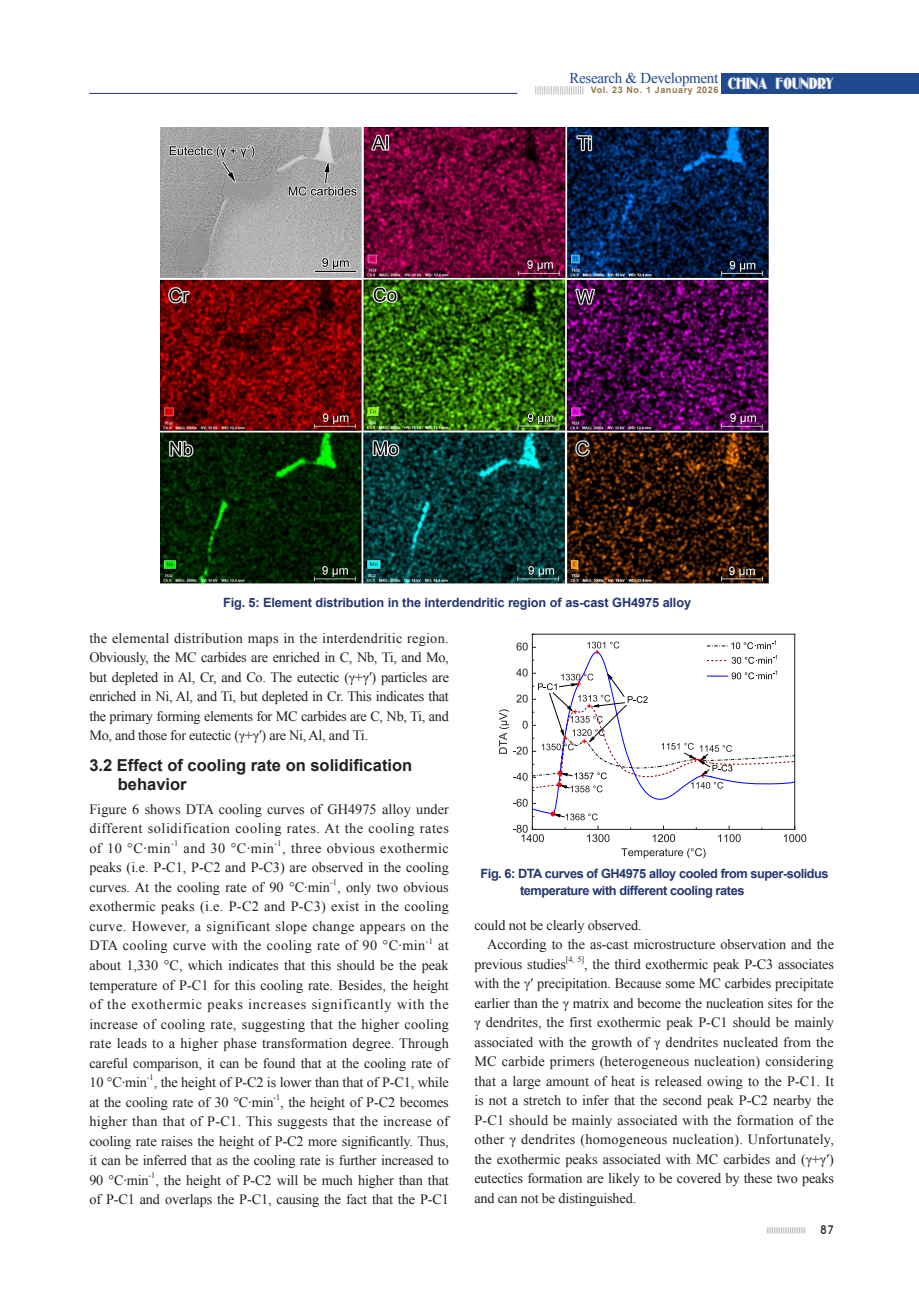
<style>
.page{position:relative;width:919px;height:1289px;background:#fff}
.page>*{position:absolute;margin:0;border:0;box-sizing:border-box;transform-origin:0 0}
.t1{font:700 16.5px/19.5px "Arial";color:#231f20}
.t2{font:15.6px "Oldgate Lane Outline";color:#fff}
.t3{font:15px "Times New Roman";letter-spacing:-.02em;color:#204a8e}
.t4{font:14.25px/19.5px "Times New Roman";letter-spacing:-.01em;color:#231f20;text-align:justify}
.t5{font:700 12.75px/16.4px "Arial";letter-spacing:-.03em;color:#253672}
.t6{font:700 12.75px "Arial";letter-spacing:-.01em;color:#253672}
.t7{font:500 12px "Avant Garde IT Cby BT";color:#231f20}
.t8{font:700 9px "Arial";letter-spacing:.065em;color:#937846}
.t9{font:8.25px "Times New Roman";color:#231f20}
</style>
<div class="page">
<svg style="left:766px;top:1227px;width:39px;height:6px"></svg>
<div style="left:722px;top:73px;width:196px;height:21px;background:#204a8e"></div>
<svg style="left:535px;top:86px;width:48px;height:8px"></svg>
<hr style="left:89px;top:93px;width:428px;height:1px;background:#253672">
<img style="left:161px;top:128px;width:607px;height:455px">
<hr style="left:532px;top:633px;width:262px;height:1px;background:#231f20">
<hr style="left:532px;top:634px;width:1px;height:195px;background:#231f20">
<hr style="left:794px;top:634px;width:1px;height:195px;background:#231f20">
<svg style="left:621px;top:848px;width:84px;height:10px"></svg>
<svg style="left:499px;top:640px;width:307px;height:202px"></svg>
<p class="t3" style="left:569px;top:68px;width:150px">Research &amp; Development</p>
<p class="t8" style="left:590px;top:84px;width:129px">Vol. 23 No. 1 January 2026</p>
<p class="t2" style="left:727px;top:75px;width:107px">CHINA FOUNDRY</p>
<p class="t6" style="left:223px;top:593px;width:469px">Fig. 5: Element distribution in the interdendritic region of as-cast GH4975 alloy</p>
<p class="t4" style="left:89px;top:628px;width:361px">the elemental distribution maps in the interdendritic region.<br>Obviously, the MC carbides are enriched in C, Nb, Ti, and Mo, but depleted in Al, Cr, and Co. The eutectic (γ+γ′) particles are enriched in Ni, Al, and Ti, but depleted in Cr. This indicates that the primary forming elements for MC carbides are C, Nb, Ti, and Mo, and those for eutectic (γ+γ′) are Ni, Al, and Ti.</p>
<p class="t1" style="left:118px;top:755px;width:296px;text-indent:-28px">3.2 Effect of cooling rate on solidification behavior</p>
<p class="t4" style="left:89px;top:799px;width:361px">Figure 6 shows DTA cooling curves of GH4975 alloy under different solidification cooling rates. At the cooling rates of 10 °C·min</p>
<p class="t9" style="left:171px;top:837px;width:9px">-1</p>
<p class="t4" style="left:184px;top:838px;width:92px">and 30 °C·min</p>
<p class="t9" style="left:274px;top:837px;width:9px">-1</p>
<p class="t4" style="left:89px;top:838px;width:361px;text-indent:193px">, three obvious exothermic peaks (i.e. P-C1, P-C2 and P-C3) are observed in the cooling curves. At the cooling rate of 90 °C·min</p>
<p class="t5" style="left:520px;top:866px;width:310px;text-indent:-39px">Fig. 6: DTA curves of GH4975 alloy cooled from super-solidus temperature with different cooling rates</p>
<p class="t9" style="left:330px;top:876px;width:8px">-1</p>
<p class="t4" style="left:89px;top:877px;width:361px;text-indent:248px">, only two obvious exothermic peaks (i.e. P-C2 and P-C3) exist in the cooling curve. However, a significant slope change appears on the DTA cooling curve with the cooling rate of 90 °C·min</p>
<p class="t4" style="left:474px;top:915px;width:169px">could not be clearly observed.</p>
<p class="t4" style="left:487px;top:934px;width:348px">According to the as-cast microstructure observation and the</p>
<p class="t4" style="left:474px;top:954px;width:93px">previous studies</p>
<p class="t9" style="left:566px;top:953px;width:20px">[4, 5]</p>
<p class="t9" style="left:425px;top:935px;width:9px">-1</p>
<p class="t4" style="left:89px;top:935px;width:361px;text-indent:349px">at about 1,330 °C, which indicates that this should be the peak temperature of P-C1 for this cooling rate. Besides, the height of the exothermic peaks increases significantly with the increase of cooling rate, suggesting that the higher cooling rate leads to a higher phase transformation degree. Through careful comparison, it can be found that at the cooling rate of 10 °C·min</p>
<p class="t4" style="left:474px;top:954px;width:361px;text-indent:110px">, the third exothermic peak P-C3 associates with the γ′ precipitation. Because some MC carbides precipitate earlier than the γ matrix and become the nucleation sites for the γ dendrites, the first exothermic peak P-C1 should be mainly associated with the growth of γ dendrites nucleated from the MC carbide primers (heterogeneous nucleation) considering that a large amount of heat is released owing to the P-C1. It is not a stretch to infer that the second peak P-C2 nearby the P-C1 should be mainly associated with the formation of the other γ dendrites (homogeneous nucleation). Unfortunately, the exothermic peaks associated with MC carbides and (γ+γ′) eutectics formation are likely to be covered by these two peaks and can not be distinguished.</p>
<p class="t9" style="left:147px;top:1071px;width:8px">-1</p>
<p class="t4" style="left:89px;top:1072px;width:361px;text-indent:64px">, the height of P-C2 is lower than that of P-C1, while at the cooling rate of 30 °C·min</p>
<p class="t9" style="left:273px;top:1091px;width:8px">-1</p>
<p class="t4" style="left:89px;top:1091px;width:361px;text-indent:191px">, the height of P-C2 becomes higher than that of P-C1. This suggests that the increase of cooling rate raises the height of P-C2 more significantly. Thus, it can be inferred that as the cooling rate is further increased to 90 °C·min</p>
<p class="t9" style="left:148px;top:1169px;width:8px">-1</p>
<p class="t4" style="left:89px;top:1169px;width:361px;text-align:right">, the height of P-C2 will be much higher than that<br>of P-C1 and overlaps the P-C1, causing the fact that the P-C1</p>
<p class="t7" style="left:820px;top:1222px;width:15px">87</p>
</div>
